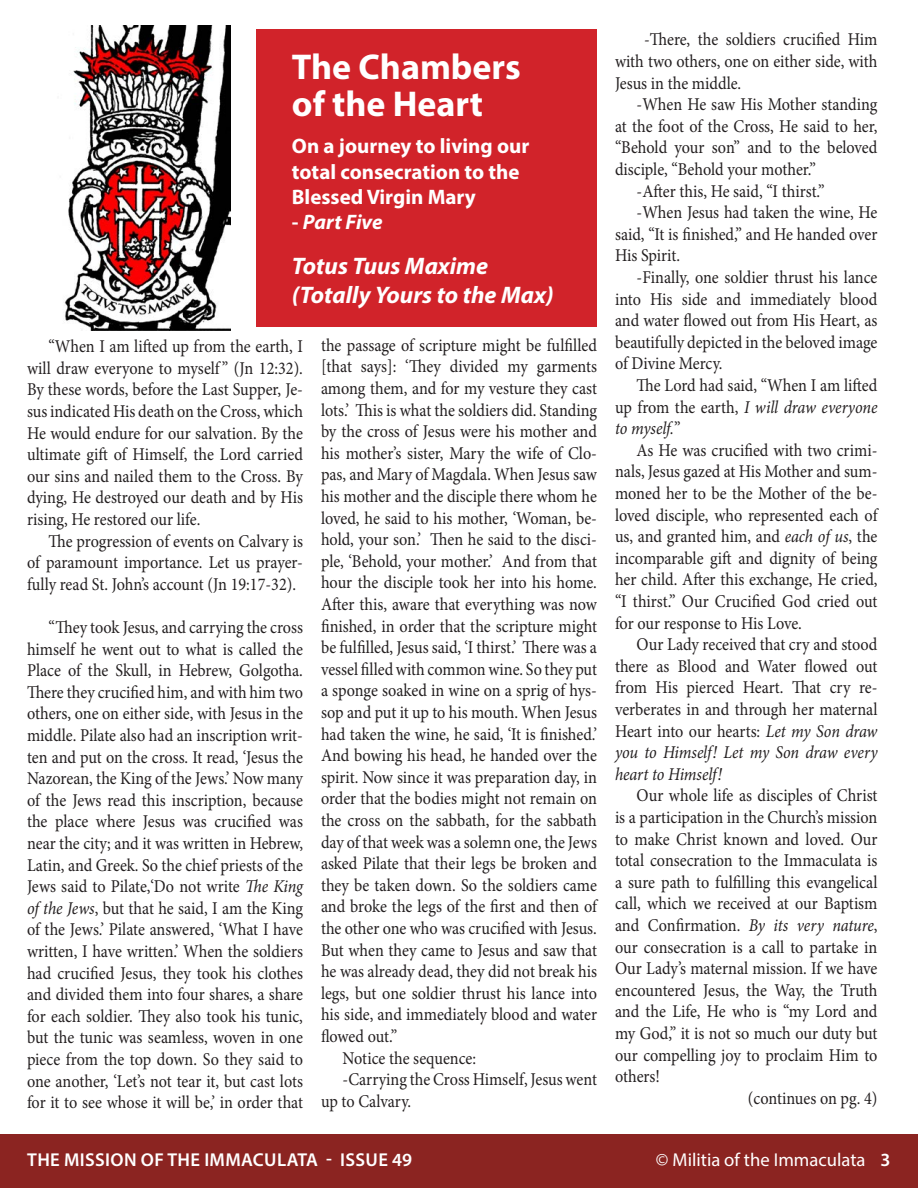
<style>
.page{position:relative;width:918px;height:1188px;background:#fff}
.page>*{position:absolute;margin:0;border:0;box-sizing:border-box;transform-origin:0 0}
.t1{font:700 36px/37.2px "Myriad Pro";color:#fff}
.t2{font:italic 700 24px/28.8px "Myriad Pro";color:#fff}
.t3{font:700 21px/25.2px "Myriad Pro";color:#fff}
.t4{font:italic 700 21px "Myriad Pro";letter-spacing:-.005em;color:#fff}
.t5{font:600 18.6px "Myriad Pro";letter-spacing:.02em;color:#fff}
.t6{font:18.6px "Myriad Pro";color:#fff}
.t7{font:18px/21.6px "Minion Pro";color:#231f20;text-align:justify;scale:.9 1}
.s1{font-style:normal}
.s2{font-style:italic}
.s3{font-weight:600}
</style>
<div class="page">
<div style="left:0;top:1134px;width:918px;height:54px;background:#8b2421"></div>
<img style="left:64px;top:26px;width:167px;height:305px">
<div style="left:256px;top:30px;width:341px;height:297px;background:#d1232a"></div>
<p class="t1" style="left:292px;top:47px;width:230px">The Chambers of the Heart</p>
<p class="t3" style="left:292px;top:133px;width:239px">On a journey to living our total consecration to the<br>Blessed Virgin Mary</p>
<p class="t4" style="left:292px;top:208px;width:92px"><span class="s1">-</span> Part Five</p>
<p class="t2" style="left:292px;top:251px;width:263px">Totus Tuus Maxime (Totally Yours to the Max)</p>
<p class="t7" style="left:27px;top:336px;width:308px;text-indent:22px">“When I am lifted up from the earth, I will draw everyone to myself ” (Jn 12:32).<br>By these words, before the Last Supper, Je&shy;sus indicated His death on the Cross, which He would endure for our salvation. By the ultimate gift of Himself, the Lord carried our sins and nailed them to the Cross. By dying, He destroyed our death and by His rising, He restored our life.</p>
<p class="t7" style="left:27px;top:530px;width:308px;text-indent:22px">The progression of events on Calvary is of paramount importance. Let us prayer&shy;fully read St. John’s account (Jn 19:17-32).</p>
<p class="t7" style="left:27px;top:617px;width:308px;text-indent:22px">“They took Jesus, and carrying the cross himself he went out to what is called the Place of the Skull, in Hebrew, Golgotha.<br>There they crucified him, and with him two others, one on either side, with Jesus in the middle. Pilate also had an inscription writ&shy;ten and put on the cross. It read, ‘Jesus the Nazorean, the King of the Jews.’ Now many of the Jews read this inscription, because the place where Jesus was crucified was near the city; and it was written in Hebrew, Latin, and Greek. So the chief priests of the Jews said to Pilate,‘Do not write <span class="s2">The King of the Jews</span>, but that he said, I am the King of the Jews.’ Pilate answered, ‘What I have written, I have written.’ When the soldiers had crucified Jesus, they took his clothes and divided them into four shares, a share for each soldier. They also took his tunic, but the tunic was seamless, woven in one piece from the top down. So they said to one another, ‘Let’s not tear it, but cast lots for it to see whose it will be,’ in order that</p>
<p class="t7" style="left:321px;top:334px;width:308px">the passage of scripture might be fulfilled [that says]: ‘They divided my garments among them, and for my vesture they cast lots.’ This is what the soldiers did. Standing by the cross of Jesus were his mother and his mother’s sister, Mary the wife of Clo&shy;pas, and Mary of Magdala. When Jesus saw his mother and the disciple there whom he loved, he said to his mother, ‘Woman, be&shy;hold, your son.’ Then he said to the disci&shy;ple, ‘Behold, your mother.’ And from that hour the disciple took her into his home.<br>After this, aware that everything was now finished, in order that the scripture might be fulfilled, Jesus said, ‘I thirst.’ There was a vessel filled with common wine. So they put a sponge soaked in wine on a sprig of hys&shy;sop and put it up to his mouth. When Jesus had taken the wine, he said, ‘It is finished.’ And bowing his head, he handed over the spirit. Now since it was preparation day, in order that the bodies might not remain on the cross on the sabbath, for the sabbath day of that week was a solemn one, the Jews asked Pilate that their legs be broken and they be taken down. So the soldiers came and broke the legs of the first and then of the other one who was crucified with Jesus.<br>But when they came to Jesus and saw that he was already dead, they did not break his legs, but one soldier thrust his lance into his side, and immediately blood and water flowed out.”</p>
<p class="t7" style="left:343px;top:1047px;width:150px">Notice the sequence:</p>
<p class="t7" style="left:321px;top:1069px;width:308px;text-indent:22px">-Carrying the Cross Himself, Jesus went up to Calvary.</p>
<p class="t7" style="left:615px;top:29px;width:293px;text-indent:29px">-There, the soldiers crucified Him with two others, one on either side, with Jesus in the middle.</p>
<p class="t7" style="left:615px;top:94px;width:293px;text-indent:22px">-When He saw His Mother standing at the foot of the Cross, He said to her, “Behold your son” and to the beloved disciple, “Behold your mother.”</p>
<p class="t7" style="left:637px;top:180px;width:210px">-After this, He said, “I thirst.”</p>
<p class="t7" style="left:615px;top:202px;width:293px;text-indent:22px">-When Jesus had taken the wine, He said, “It is finished,” and He handed over His Spirit.</p>
<p class="t7" style="left:615px;top:267px;width:293px;text-indent:22px">-Finally, one soldier thrust his lance into His side and immediately blood and water flowed out from His Heart, as beautifully depicted in the beloved image of Divine Mercy.</p>
<p class="t7" style="left:615px;top:375px;width:293px;text-indent:22px">The Lord had said, “When I am lifted up from the earth, <span class="s2">I will draw everyone to myself.</span>”</p>
<p class="t7" style="left:615px;top:439px;width:293px;text-indent:22px">As He was crucified with two crimi&shy;nals, Jesus gazed at His Mother and sum&shy;moned her to be the Mother of the be&shy;loved disciple, who represented each of us, and granted him, and <span class="s2">each of us</span>, the incomparable gift and dignity of being her child. After this exchange, He cried, “I thirst.” Our Crucified God cried out for our response to His Love.</p>
<p class="t7" style="left:615px;top:634px;width:293px;text-indent:22px">Our Lady received that cry and stood there as Blood and Water flowed out from His pierced Heart. That cry re&shy;verberates in and through her maternal Heart into our hearts: <span class="s2">Let my Son draw you to Himself! Let my Son draw every heart to Himself!</span></p>
<p class="t7" style="left:615px;top:785px;width:293px;text-indent:22px">Our whole life as disciples of Christ is a participation in the Church’s mission to make Christ known and loved. Our total consecration to the Immaculata is a sure path to fulfilling this evangelical call, which we received at our Baptism and Confirmation. <span class="s2">By its very nature</span>, our consecration is a call to partake in Our Lady’s maternal mission. If we have encountered Jesus, the Way, the Truth and the Life, He who is “my Lord and my God,” it is not so much our duty but our compelling joy to proclaim Him to others!</p>
<p class="t7" style="left:748px;top:1087px;width:145px">(continues on pg. 4)</p>
<p class="t5" style="left:27px;top:1148px;width:386px">THE MISSION OF THE IMMACULATA - ISSUE 49</p>
<p class="t6" style="left:656px;top:1148px;width:236px">© Militia of the Immaculata <span class="s3">3</span></p>
</div>
